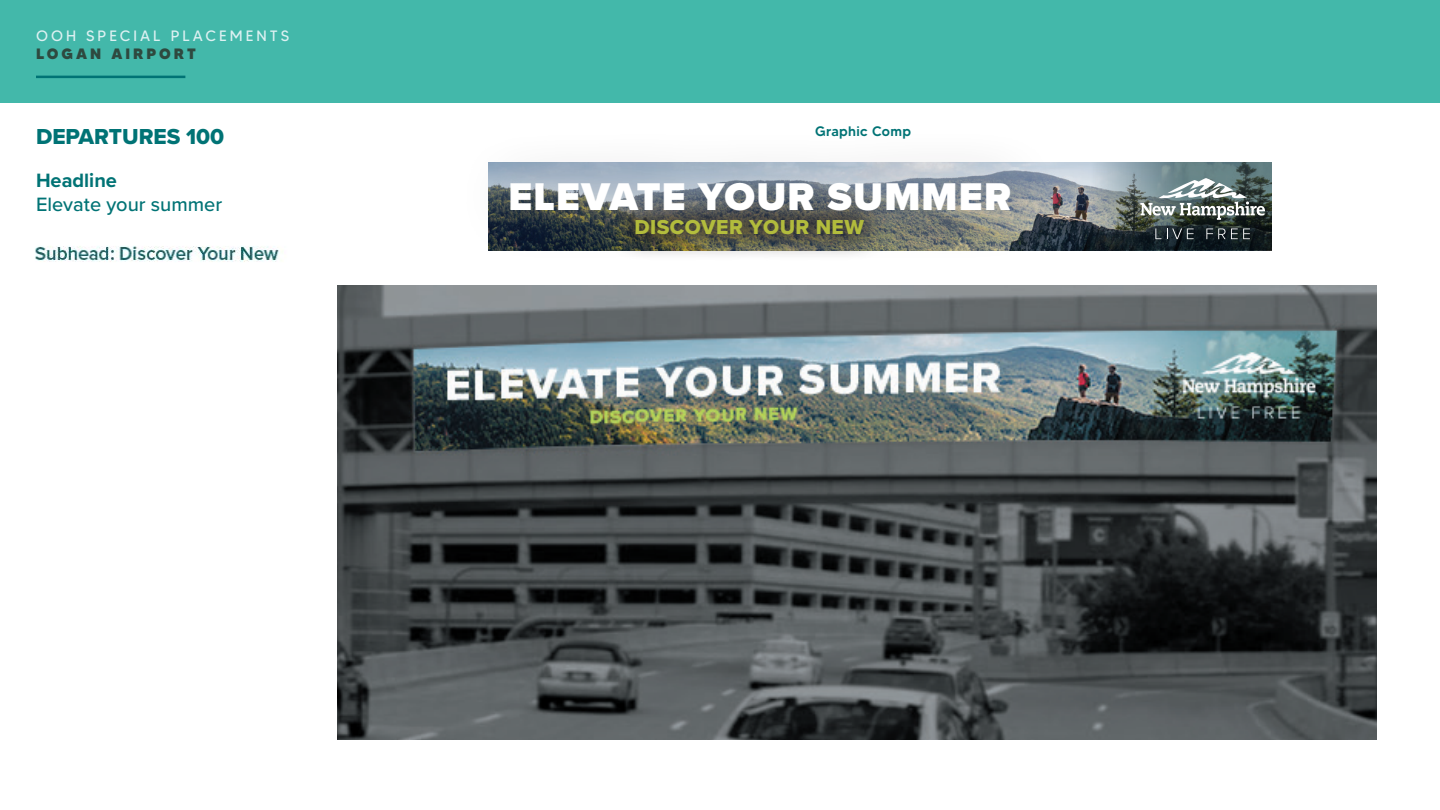
<style>
.page{position:relative;width:1440px;height:810px;background:#fff}
.page>*{position:absolute;margin:0;border:0;box-sizing:border-box;transform-origin:0 0}
.t1{font:900 40.12px "Proxima Nova";letter-spacing:.03em;color:#fff}
.t2{font:22.5px "Proxima Nova Extrabld";color:#007375}
.t3{font:21px "Proxima Nova Extrabld";letter-spacing:.02em;color:#b8c23e}
.t4{font:500 20px "Proxima Nova";color:#007375}
.t5{font:700 20px "Proxima Nova";color:#007375}
.t6{font:15px "MADETOMMY";letter-spacing:.2em;color:#ddf1f2}
.t7{font:800 15px "MADETOMMY";letter-spacing:.2em;color:#2e493f}
.t8{font:500 13.75px "MADETOMMY";letter-spacing:.025em;color:#007375}
</style>
<div class="page">
<svg style="left:1064px;top:163px;width:208px;height:87px"></svg>
<div style="left:0;top:1px;width:1440px;height:102px;background:#43b8aa"></div>
<hr style="left:36px;top:76px;width:149px;height:2px;background:#007375">
<div style="left:455px;top:126px;width:609px;height:141px;background:#231f20;opacity:.31"></div>
<svg style="left:1140px;top:178px;width:125px;height:42px"></svg>
<svg style="left:1155px;top:229px;width:6px;height:10px"></svg>
<svg style="left:1167px;top:229px;width:27px;height:10px"></svg>
<svg style="left:1206px;top:229px;width:44px;height:10px"></svg>
<img style="left:338px;top:285px;width:1039px;height:455px">
<img style="left:35px;top:246px;width:247px;height:16px">
<p class="t6" style="left:36px;top:27px;width:255px">OOH SPECIAL PLACEMENTS</p>
<p class="t7" style="left:36px;top:45px;width:161px">LOGAN AIRPORT</p>
<h2 class="t2" style="left:36px;top:119px;width:190px">DEPARTURES 100</h2>
<h3 class="t5" style="left:36px;top:166px;width:83px">Headline</h3>
<h3 class="t4" style="left:36px;top:189px;width:188px">Elevate your summer</h3>
<p class="t8" style="left:815px;top:122px;width:97px">Graphic Comp</p>
<h1 class="t1" style="left:509px;top:166px;width:504px">ELEVATE YOUR SUMMER</h1>
<h3 class="t3" style="left:635px;top:211px;width:231px">DISCOVER YOUR NEW</h3>
</div>
